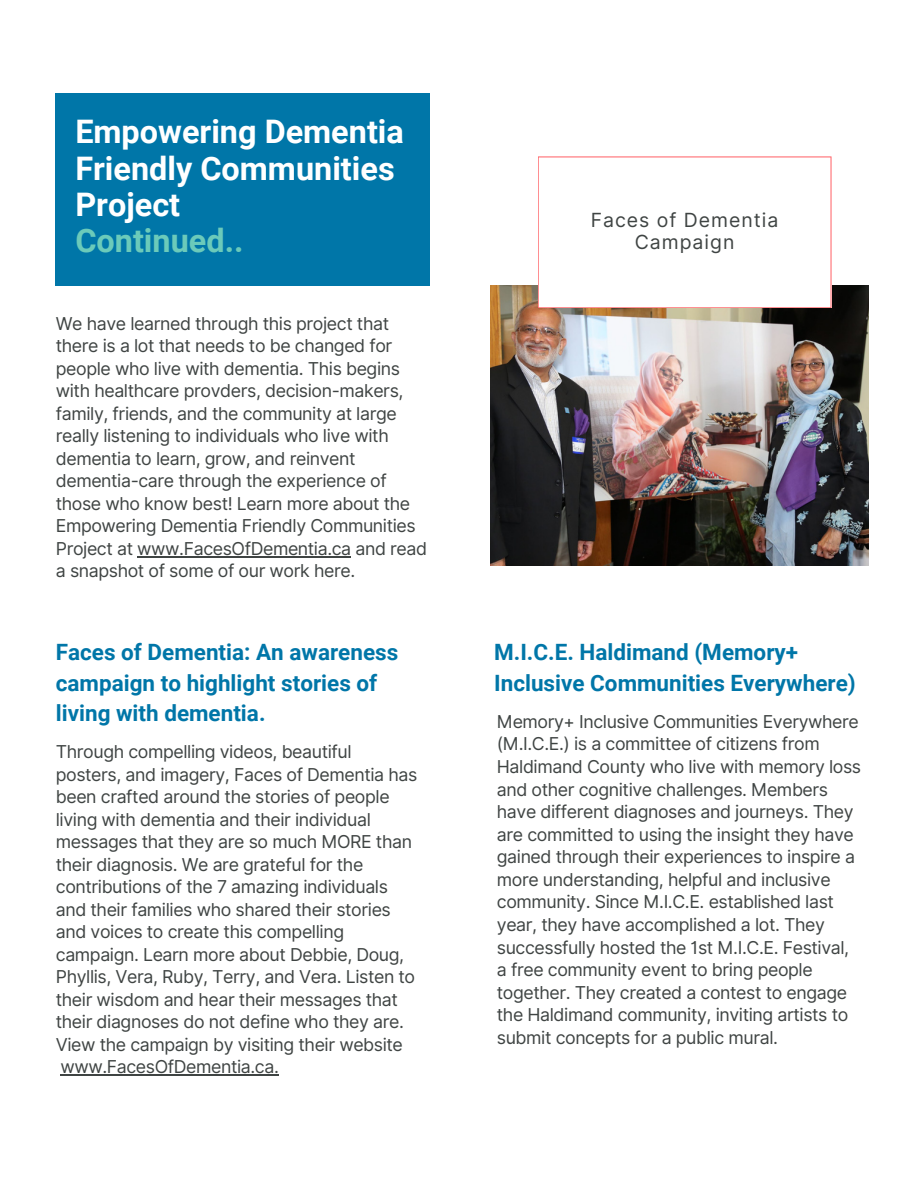
<style>
.page{position:relative;width:918px;height:1188px;background:#fff}
.page>*{position:absolute;margin:0;border:0;box-sizing:border-box;transform-origin:0 0}
.t1{font:700 32.4px/36.2px "Roboto";color:#fff}
.t2{font:700 32.4px "Roboto";color:#6bcaba}
.t3{font:700 22.5px/30.3px "Roboto";color:#0076a8}
.t4{font:19.5px/22.5px "Inter";letter-spacing:.05em;color:#3f4443;text-align:center}
.t5{font:17.7px/22.5px "Inter";letter-spacing:-.025em;color:#3f4443}
</style>
<div class="page">
<div style="left:56px;top:93px;width:374px;height:193px;background:#0076a8"></div>
<img style="left:490px;top:286px;width:378px;height:280px">
<svg style="left:538px;top:156px;width:293px;height:152px"></svg>
<hr style="left:137px;top:556px;width:214px;height:1px;background:#3f4443">
<hr style="left:60px;top:1074px;width:218px;height:1px;background:#3f4443">
<h1 class="t1" style="left:75px;top:114px;width:330px">Empowering Dementia<br>Friendly Communities<br>Project</h1>
<h1 class="t2" style="left:75px;top:222px;width:170px">Continued..</h1>
<p class="t5" style="left:56px;top:312px;width:373px">We have learned through this project that there is a lot that needs to be changed for people who live with dementia. This begins with healthcare provders, decision-makers, family, friends, and the community at large really listening to individuals who live with dementia to learn, grow, and reinvent dementia-care through the experience of those who know best! Learn more about the Empowering Dementia Friendly Communities Project at www.FacesOfDementia.ca and read a snapshot of some of our work here.</p>
<p class="t4" style="left:591px;top:208px;width:189px">Faces of Dementia<br>Campaign</p>
<p class="t3" style="left:56px;top:637px;width:344px">Faces of Dementia: An awareness campaign to highlight stories of living with dementia.</p>
<p class="t3" style="left:494px;top:637px;width:363px">M.I.C.E. Haldimand (Memory+<br>Inclusive Communities Everywhere)</p>
<p class="t5" style="left:497px;top:710px;width:366px">Memory+ Inclusive Communities Everywhere (M.I.C.E.) is a committee of citizens from Haldimand County who live with memory loss and other cognitive challenges. Members have different diagnoses and journeys. They are committed to using the insight they have gained through their experiences to inspire a more understanding, helpful and inclusive community. Since M.I.C.E. established last year, they have accomplished a lot. They successfully hosted the 1st M.I.C.E. Festival, a free community event to bring people together. They created a contest to engage the Haldimand community, inviting artists to submit concepts for a public mural.</p>
<p class="t5" style="left:56px;top:740px;width:363px">Through compelling videos, beautiful posters, and imagery, Faces of Dementia has been crafted around the stories of people living with dementia and their individual messages that they are so much MORE than their diagnosis. We are grateful for the contributions of the 7 amazing individuals and their families who shared their stories and voices to create this compelling campaign. Learn more about Debbie, Doug, Phyllis, Vera, Ruby, Terry, and Vera. Listen to their wisdom and hear their messages that their diagnoses do not define who they are.<br>View the campaign by visiting their website www.FacesOfDementia.ca.</p>
</div>
